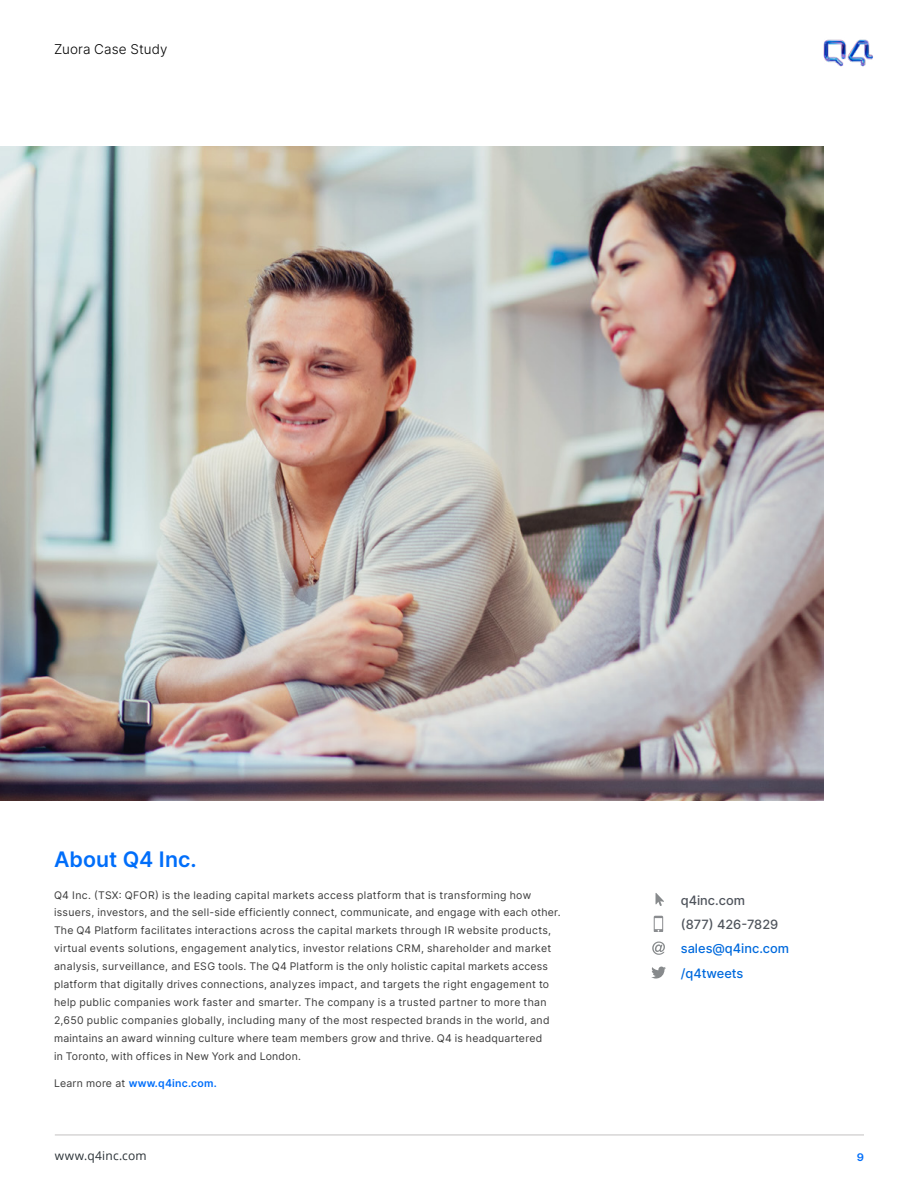
<style>
.page{position:relative;width:918px;height:1188px;background:#fff}
.page>*{position:absolute;margin:0;border:0;box-sizing:border-box;transform-origin:0 0}
.t1{font:600 21.45px "Inter";letter-spacing:.005em;color:#006efa}
.t2{font:300 13.5px "Inter";letter-spacing:.01em;color:#000}
.t3{font:500 12.75px/24.8px "Inter";color:#006add}
.t4{font:500 12.75px "Inter";color:#4f545c}
.t5{font:12px "Open Sans";letter-spacing:.02em;color:#2a3136}
.t6{font:10.5px/18px "Inter";letter-spacing:.025em;color:#3b3b3b}
.t7{font:600 10.5px "Inter";letter-spacing:.02em;color:#006efa}
.t8{font:600 10.5px "Inter";letter-spacing:.02em;color:#006efa;scale:1.07 1}
.s1{font-weight:400;color:#3b3b3b}
</style>
<div class="page">
<img style="left:0;top:147px;width:823px;height:654px">
<hr style="left:55px;top:1135px;width:809px;height:1px;background:#c4c2c2">
<svg style="left:652px;top:942px;width:13px;height:13px"></svg>
<svg style="left:651px;top:967px;width:15px;height:12px"></svg>
<svg style="left:656px;top:893px;width:8px;height:13px"></svg>
<svg style="left:654px;top:916px;width:9px;height:16px"></svg>
<img style="left:824px;top:39px;width:49px;height:28px">
<p class="t2" style="left:54px;top:39px;width:115px">Zuora Case Study</p>
<h1 class="t1" style="left:54px;top:843px;width:144px">About Q4 Inc.</h1>
<p class="t6" style="left:54px;top:885px;width:508px">Q4 Inc. (TSX: QFOR) is the leading capital markets access platform that is transforming how issuers, investors, and the sell-side efficiently connect, communicate, and engage with each other.<br>The Q4 Platform facilitates interactions across the capital markets through IR website products, virtual events solutions, engagement analytics, investor relations CRM, shareholder and market analysis, surveillance, and ESG tools. The Q4 Platform is the only holistic capital markets access platform that digitally drives connections, analyzes impact, and targets the right engagement to help public companies work faster and smarter. The company is a trusted partner to more than 2,650 public companies globally, including many of the most respected brands in the world, and maintains an award winning culture where team members grow and thrive. Q4 is headquartered<br>in Toronto, with offices in New York and London.</p>
<p class="t7" style="left:54px;top:1076px;width:164px"><span class="s1">Learn more at</span> www.q4inc.com.</p>
<p class="t5" style="left:55px;top:1147px;width:93px">www.q4inc.com</p>
<p class="t4" style="left:681px;top:891px;width:66px">q4inc.com</p>
<p class="t3" style="left:681px;top:936px;width:110px">sales@q4inc.com /q4tweets</p>
<p class="t4" style="left:681px;top:915px;width:99px">(877) 426-7829</p>
<p class="t8" style="left:857px;top:1149px;width:8px">9</p>
</div>
